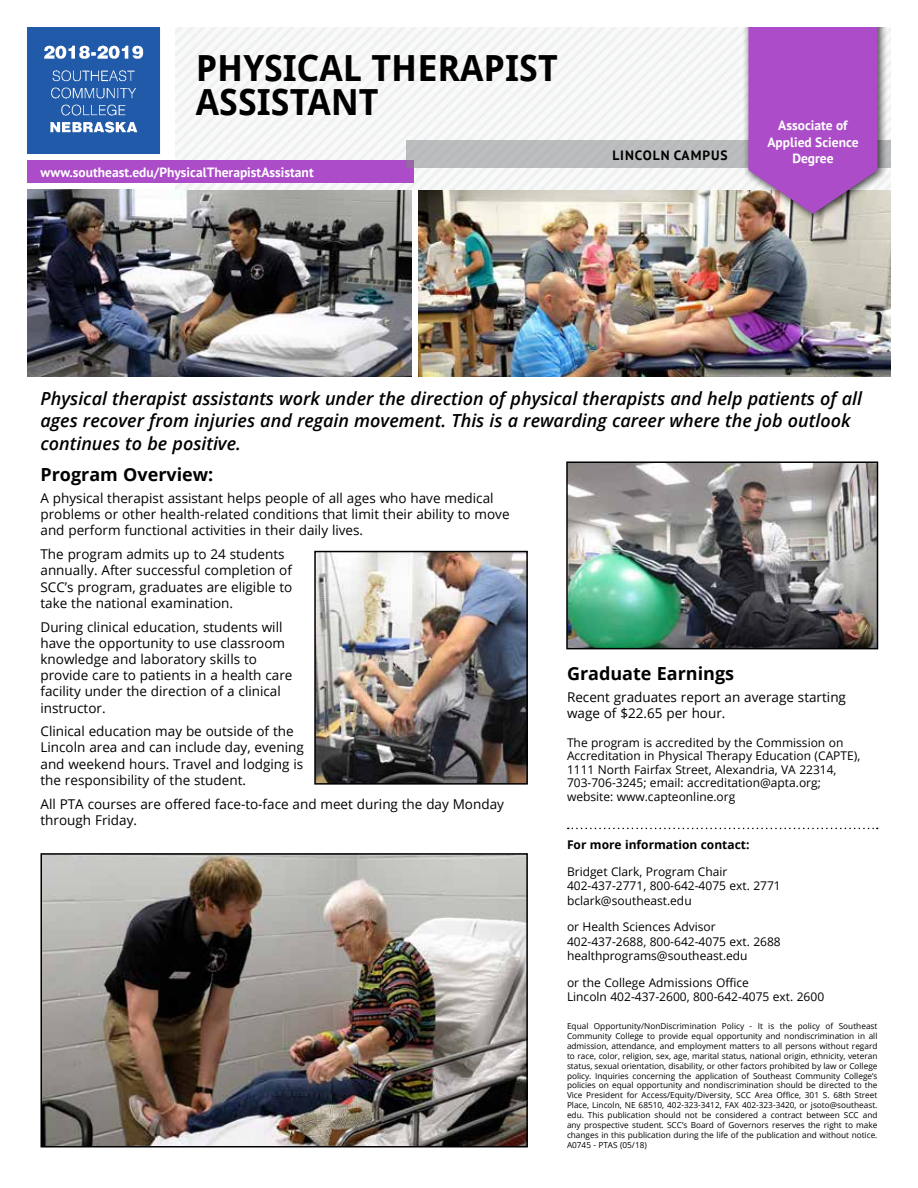
<style>
.page{position:relative;width:918px;height:1188px;background:#fff}
.page>*{position:absolute;margin:0;border:0;box-sizing:border-box;transform-origin:0 0}
.t1{font:700 36px/34.5px "Droid Sans";color:#000}
.t2{font:italic 600 18px/22.5px "Open Sans";color:#000}
.t3{font:700 18px "Open Sans";color:#000}
.t4{font:13.5px/16.2px "Open Sans";color:#000}
.t5{font:700 13.5px/16.2px "PT Sans";color:#fff;text-align:center}
.t6{font:700 13.5px "PT Sans";letter-spacing:.07em;color:#000}
.t7{font:12px/14.4px "Open Sans";color:#000}
.t8{font:700 12px "Open Sans";color:#000}
.t9{font:8.25px/9.9px "Open Sans";color:#000;text-align:justify}
</style>
<div class="page">
<img style="left:418px;top:190px;width:472px;height:186px">
<img style="left:28px;top:190px;width:384px;height:186px">
<div style="left:0;top:160px;width:414px;height:23px;background:#ac4cc9"></div>
<div style="left:28px;top:28px;width:132px;height:126px;background:#215aa8"></div>
<img style="left:40px;top:39px;width:106px;height:99px">
<svg style="left:407px;top:141px;width:511px;height:27px;background:#bfc0c2"></svg>
<div style="left:742px;top:0;width:146px;height:223px;background:#000;opacity:.75"></div>
<svg style="left:748px;top:28px;width:130px;height:186px;background:#ab56c2"></svg>
<svg style="left:568px;top:828px;width:310px;height:1px"></svg>
<img style="left:569px;top:464px;width:306px;height:182px">
<div style="left:566px;top:461px;width:312px;height:188px;border:2px solid #000"></div>
<img style="left:317px;top:554px;width:208px;height:228px">
<div style="left:314px;top:551px;width:214px;height:234px;border:2px solid #000"></div>
<img style="left:43px;top:856px;width:482px;height:289px">
<div style="left:40px;top:853px;width:488px;height:295px;border:2px solid #000"></div>
<h1 class="t1" style="left:196px;top:51px;width:364px">PHYSICAL THERAPIST<br>ASSISTANT</h1>
<h3 class="t5" style="left:40px;top:164px;width:275px">www.southeast.edu/PhysicalTherapistAssistant</h3>
<h3 class="t5" style="left:767px;top:117px;width:93px">Associate of<br>Applied Science</h3>
<h3 class="t6" style="left:612px;top:146px;width:117px">LINCOLN CAMPUS</h3>
<h3 class="t5" style="left:792px;top:150px;width:43px">Degree</h3>
<h2 class="t2" style="left:40px;top:387px;width:823px">Physical therapist assistants work under the direction of physical therapists and help patients of all ages recover from injuries and regain movement. This is a rewarding career where the job outlook continues to be positive.</h2>
<h2 class="t3" style="left:40px;top:462px;width:174px">Program Overview:</h2>
<h3 class="t4" style="left:40px;top:490px;width:471px">A physical therapist assistant helps people of all ages who have medical problems or other health-related conditions that limit their ability to move and perform functional activities in their daily lives.</h3>
<h3 class="t4" style="left:40px;top:546px;width:253px">The program admits up to 24 students annually. After successful completion of SCC’s program, graduates are eligible to take the national examination.</h3>
<h3 class="t4" style="left:40px;top:618px;width:253px">During clinical education, students will have the opportunity to use classroom knowledge and laboratory skills to provide care to patients in a health care facility under the direction of a clinical instructor.</h3>
<h3 class="t4" style="left:40px;top:723px;width:265px">Clinical education may be outside of the Lincoln area and can include day, evening and weekend hours. Travel and lodging is the responsibility of the student.</h3>
<h3 class="t4" style="left:40px;top:795px;width:465px">All PTA courses are offered face-to-face and meet during the day Monday through Friday.</h3>
<h2 class="t3" style="left:567px;top:661px;width:169px">Graduate Earnings</h2>
<h3 class="t4" style="left:567px;top:688px;width:281px">Recent graduates report an average starting wage of $22.65 per hour.</h3>
<h3 class="t7" style="left:567px;top:735px;width:295px;line-height:13.5px">The program is accredited by the Commission on Accreditation in Physical Therapy Education (CAPTE), 1111 North Fairfax Street, Alexandria, VA 22314, 703-706-3245; email: accreditation@apta.org; website: www.capteonline.org</h3>
<h3 class="t8" style="left:567px;top:837px;width:184px">For more information contact:</h3>
<h3 class="t7" style="left:567px;top:864px;width:215px">Bridget Clark, Program Chair<br>402-437-2771, 800-642-4075 ext. 2771 bclark@southeast.edu</h3>
<h3 class="t7" style="left:567px;top:919px;width:215px">or Health Sciences Advisor<br>402-437-2688, 800-642-4075 ext. 2688 healthprograms@southeast.edu</h3>
<h3 class="t7" style="left:567px;top:975px;width:259px">or the College Admissions Office<br>Lincoln 402-437-2600, 800-642-4075 ext. 2600</h3>
<p class="t9" style="left:567px;top:1021px;width:312px">Equal Opportunity/NonDiscrimination Policy - It is the policy of Southeast Community College to provide equal opportunity and nondiscrimination in all admission, attendance, and employment matters to all persons without regard to race, color, religion, sex, age, marital status, national origin, ethnicity, veteran status, sexual orientation, disability, or other factors prohibited by law or College policy. Inquiries concerning the application of Southeast Community College’s policies on equal opportunity and nondiscrimination should be directed to the Vice President for Access/Equity/Diversity, SCC Area Office, 301 S. 68th Street Place, Lincoln, NE 68510, 402-323-3412, FAX 402-323-3420, or jsoto@southeast. edu. This publication should not be considered a contract between SCC and any prospective student. SCC’s Board of Governors reserves the right to make changes in this publication during the life of the publication and without notice.<br>A0745 - PTAS (05/18)</p>
</div>
